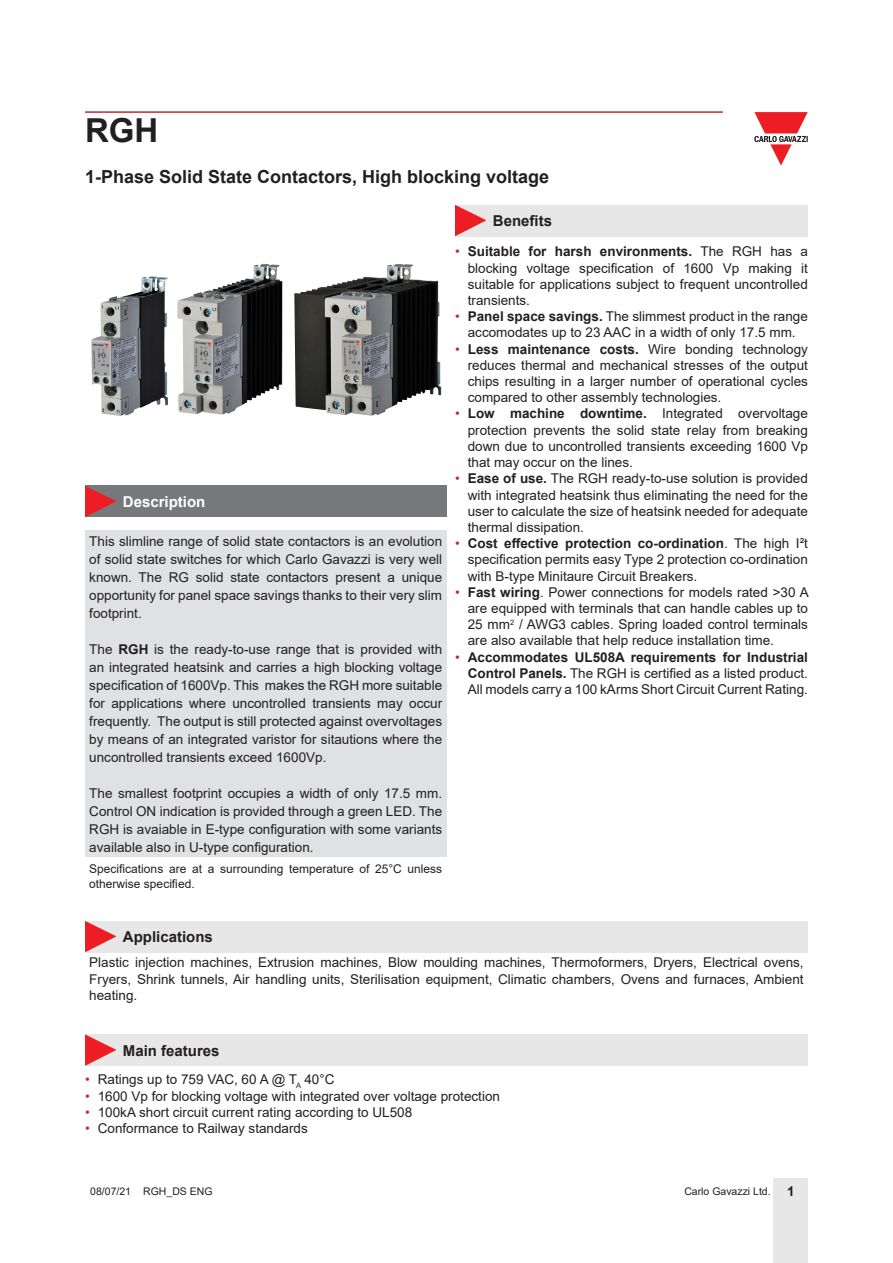
<style>
.page{position:relative;width:893px;height:1263px;background:#fff}
.page>*{position:absolute;margin:0;border:0;box-sizing:border-box;transform-origin:0 0}
.t1{font:700 33px "Arial";color:#231f20}
.Titolo02{font:700 18px "Arial";color:#231f20}
.Titolo03{font:700 15px "Arial";color:#231f20}
.Titolo03-2{font:700 15px "Arial";color:#fff}
.Testo{font:13.5px/16.2px "Arial";color:#231f20;text-align:justify}
.Testo-2{font:12px/15px "Arial";color:#231f20}
.t2{font:10.5px "Arial";color:#231f20}
.s1{color:#c42633}
.s2{font-weight:700}
.s3{font-weight:700;font-size:13.5px}
</style>
<div class="page">
<div style="left:774px;top:1178px;width:34px;height:85px;background:#e7e7e8"></div>
<svg style="left:754px;top:112px;width:54px;height:54px"></svg>
<hr style="left:85px;top:111px;width:638px;height:2px;background:#c42633">
<div style="left:455px;top:205px;width:353px;height:31px;background:#e7e7e8"></div>
<svg style="left:455px;top:205px;width:31px;height:31px"></svg>
<div style="left:85px;top:531px;width:361px;height:326px;background:#e0e1e2"></div>
<div style="left:85px;top:921px;width:723px;height:31px;background:#e7e7e8"></div>
<svg style="left:85px;top:921px;width:31px;height:31px"></svg>
<div style="left:85px;top:1034px;width:723px;height:32px;background:#e7e7e8"></div>
<svg style="left:85px;top:1034px;width:31px;height:32px"></svg>
<img style="left:91px;top:276px;width:77px;height:140px">
<img style="left:177px;top:264px;width:105px;height:150px">
<img style="left:294px;top:264px;width:147px;height:152px">
<div style="left:85px;top:486px;width:361px;height:31px;background:#77787b"></div>
<svg style="left:85px;top:486px;width:31px;height:31px"></svg>
<p class="t1" style="left:85px;top:108px;width:75px">RGH</p>
<p class="Titolo02" style="left:85px;top:164px;width:466px">1-Phase Solid State Contactors, High blocking voltage</p>
<p class="Titolo03" style="left:493px;top:210px;width:61px">Benefits</p>
<p class="Testo" style="left:468px;top:244px;width:342px;text-indent:-13px"><span class="s1">•</span> <span class="s2">Suitable for harsh environments.</span> The RGH has a blocking voltage specification of 1600 Vp making it suitable for applications subject to frequent uncontrolled transients.</p>
<p class="Testo" style="left:455px;top:308px;width:354px;text-align:center"><span class="s1">•</span> <span class="s2">Panel space savings.</span> The slimmest product in the range accomodates up to 23 AAC in a width of only 17.5 mm.</p>
<p class="Testo" style="left:468px;top:341px;width:342px;text-indent:-13px"><span class="s1">•</span> <span class="s2">Less maintenance costs.</span> Wire bonding technology reduces thermal and mechanical stresses of the output chips resulting in a larger number of operational cycles compared to other assembly technologies.</p>
<p class="Testo" style="left:468px;top:406px;width:342px;text-indent:-13px"><span class="s1">•</span> <span class="s2">Low machine downtime.</span> Integrated overvoltage protection prevents the solid state relay from breaking down due to uncontrolled transients exceeding 1600 Vp that may occur on the lines.</p>
<p class="Testo" style="left:468px;top:470px;width:342px;text-indent:-13px"><span class="s1">•</span> <span class="s2">Ease of use.</span> The RGH ready-to-use solution is provided with integrated heatsink thus eliminating the need for the user to calculate the size of heatsink needed for adequate thermal dissipation.</p>
<p class="Testo" style="left:468px;top:535px;width:342px;text-indent:-13px"><span class="s1">•</span> <span class="s2">Cost effective protection co-ordination</span>. The high I²t specification permits easy Type 2 protection co-ordination with B-type Minitaure Circuit Breakers.</p>
<p class="Testo" style="left:468px;top:584px;width:342px;text-indent:-13px"><span class="s1">•</span> <span class="s2">Fast wiring</span>. Power connections for models rated &gt;30 A are equipped with terminals that can handle cables up to 25 mm<sup>2</sup> / AWG3 cables. Spring loaded control terminals are also available that help reduce installation time.</p>
<p class="Testo" style="left:468px;top:649px;width:342px;text-indent:-13px"><span class="s1">•</span> <span class="s2">Accommodates UL508A requirements for Industrial Control Panels.</span> The RGH is certified as a listed product.<br>All models carry a 100 kArms Short Circuit Current Rating.</p>
<p class="Titolo03-2" style="left:123px;top:491px;width:84px">Description</p>
<p class="Testo" style="left:89px;top:532px;width:354px;line-height:18px">This slimline range of solid state contactors is an evolution of solid state switches for which Carlo Gavazzi is very well known. The RG solid state contactors present a unique opportunity for panel space savings thanks to their very slim footprint.</p>
<p class="Testo" style="left:89px;top:640px;width:354px;line-height:18px">The <span class="s2">RGH</span> is the ready-to-use range that is provided with an integrated heatsink and carries a high blocking voltage specification of 1600Vp. This makes the RGH more suitable for applications where uncontrolled transients may occur frequently. The output is still protected against overvoltages by means of an integrated varistor for sitautions where the uncontrolled transients exceed 1600Vp.</p>
<p class="Testo" style="left:89px;top:784px;width:354px;line-height:18px">The smallest footprint occupies a width of only 17.5 mm.<br>Control ON indication is provided through a green LED. The RGH is avaiable in E-type configuration with some variants available also in U-type configuration.</p>
<p class="Testo-2" style="left:89px;top:861px;width:354px">Specifications are at a surrounding temperature of 25°C unless otherwise specified.</p>
<p class="Titolo03" style="left:123px;top:926px;width:92px">Applications</p>
<p class="Testo" style="left:89px;top:954px;width:716px">Plastic injection machines, Extrusion machines, Blow moulding machines, Thermoformers, Dryers, Electrical ovens, Fryers, Shrink tunnels, Air handling units, Sterilisation equipment, Climatic chambers, Ovens and furnaces, Ambient heating.</p>
<p class="Titolo03" style="left:123px;top:1040px;width:98px">Main features</p>
<p class="Testo" style="left:85px;top:1071px;width:251px"><span class="s1">•</span> Ratings up to 759 VAC, 60 A @ T<sub>A</sub> 40°C</p>
<p class="Testo" style="left:85px;top:1088px;width:416px"><span class="s1">•</span> 1600 Vp for blocking voltage with integrated over voltage protection</p>
<p class="Testo" style="left:85px;top:1104px;width:329px"><span class="s1">•</span> 100kA short circuit current rating according to UL508</p>
<p class="Testo" style="left:85px;top:1120px;width:224px"><span class="s1">•</span> Conformance to Railway standards</p>
<p class="t2" style="left:90px;top:1183px;width:124px">08/07/21 RGH_DS ENG</p>
<p class="t2" style="left:684px;top:1183px;width:112px">Carlo Gavazzi Ltd. <span class="s3">1</span></p>
</div>
